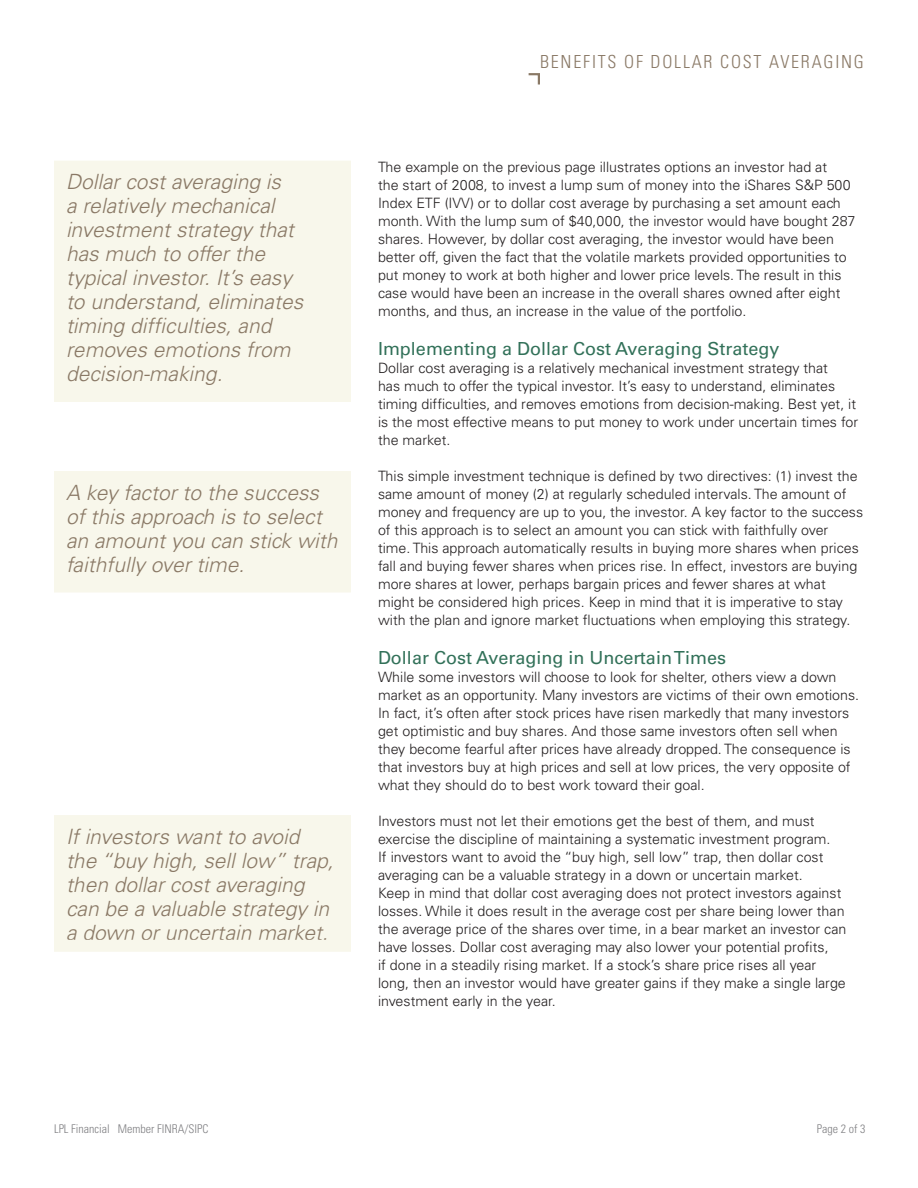
<style>
.page{position:relative;width:918px;height:1188px;background:#fff}
.page>*{position:absolute;margin:0;border:0;box-sizing:border-box;transform-origin:0 0}
.t1{font:italic 300 21px/24px "Univers";color:#8a7966}
.t2{font:18px "Univers";color:#327159}
.t3{font:300 condensed 18px "Univers";letter-spacing:.1em;color:#8a7966}
.t4{font:300 14.25px/18px "Univers";color:#231f20}
.t5{font:300 condensed 12px "Univers";color:#808083}
</style>
<div class="page">
<svg style="left:528px;top:73px;width:12px;height:12px"></svg>
<div style="left:60px;top:821px;width:285px;height:125px;background:#f8f7eb"></div>
<div style="left:54px;top:815px;width:297px;height:137px;border:12px solid #f8f7eb"></div>
<div style="left:60px;top:477px;width:285px;height:109px;background:#f8f7eb"></div>
<div style="left:54px;top:471px;width:297px;height:121px;border:12px solid #f8f7eb"></div>
<div style="left:60px;top:167px;width:285px;height:229px;background:#f8f7eb"></div>
<div style="left:54px;top:161px;width:297px;height:241px;border:12px solid #f8f7eb"></div>
<h1 class="t1" style="left:66px;top:172px;width:239px">Dollar cost averaging is<br>a relatively mechanical investment strategy that has much to offer the typical investor. It’s easy to understand, eliminates timing difficulties, and removes emotions from decision-making.</h1>
<h1 class="t1" style="left:66px;top:482px;width:273px">A key factor to the success of this approach is to select an amount you can stick with faithfully over time.</h1>
<h1 class="t1" style="left:66px;top:826px;width:269px">If investors want to avoid the “buy high, sell low” trap, then dollar cost averaging can be a valuable strategy in a down or uncertain market.</h1>
<p class="t3" style="left:540px;top:55px;width:325px">BENEFITS OF DOLLAR COST AVERAGING</p>
<p class="t4" style="left:378px;top:159px;width:479px">The example on the previous page illustrates options an investor had at<br>the start of 2008, to invest a lump sum of money into the iShares S&amp;P 500<br>Index ETF (IVV) or to dollar cost average by purchasing a set amount each month. With the lump sum of $40,000, the investor would have bought 287 shares. However, by dollar cost averaging, the investor would have been better off, given the fact that the volatile markets provided opportunities to put money to work at both higher and lower price levels. The result in this case would have been an increase in the overall shares owned after eight months, and thus, an increase in the value of the portfolio.</p>
<p class="t2" style="left:378px;top:342px;width:403px">Implementing a Dollar Cost Averaging Strategy</p>
<p class="t4" style="left:378px;top:360px;width:482px">Dollar cost averaging is a relatively mechanical investment strategy that<br>has much to offer the typical investor. It’s easy to understand, eliminates timing difficulties, and removes emotions from decision-making. Best yet, it is the most effective means to put money to work under uncertain times for the market.</p>
<p class="t4" style="left:378px;top:468px;width:487px">This simple investment technique is defined by two directives: (1) invest the same amount of money (2) at regularly scheduled intervals. The amount of money and frequency are up to you, the investor. A key factor to the success of this approach is to select an amount you can stick with faithfully over time. This approach automatically results in buying more shares when prices fall and buying fewer shares when prices rise. In effect, investors are buying more shares at lower, perhaps bargain prices and fewer shares at what might be considered high prices. Keep in mind that it is imperative to stay with the plan and ignore market fluctuations when employing this strategy.</p>
<p class="t2" style="left:378px;top:651px;width:350px">Dollar Cost Averaging in Uncertain Times</p>
<p class="t4" style="left:378px;top:669px;width:483px">While some investors will choose to look for shelter, others view a down market as an opportunity. Many investors are victims of their own emotions.<br>In fact, it’s often after stock prices have risen markedly that many investors get optimistic and buy shares. And those same investors often sell when they become fearful after prices have already dropped. The consequence is that investors buy at high prices and sell at low prices, the very opposite of what they should do to best work toward their goal.</p>
<p class="t4" style="left:378px;top:813px;width:470px">Investors must not let their emotions get the best of them, and must exercise the discipline of maintaining a systematic investment program.<br>If investors want to avoid the “buy high, sell low” trap, then dollar cost averaging can be a valuable strategy in a down or uncertain market.<br>Keep in mind that dollar cost averaging does not protect investors against losses. While it does result in the average cost per share being lower than the average price of the shares over time, in a bear market an investor can have losses. Dollar cost averaging may also lower your potential profits,<br>if done in a steadily rising market. If a stock’s share price rises all year long, then an investor would have greater gains if they make a single large investment early in the year.</p>
<p class="t5" style="left:54px;top:1124px;width:156px">LPL Financial Member FINRA/SIPC</p>
<p class="t5" style="left:817px;top:1124px;width:50px">Page 2 of 3</p>
</div>
